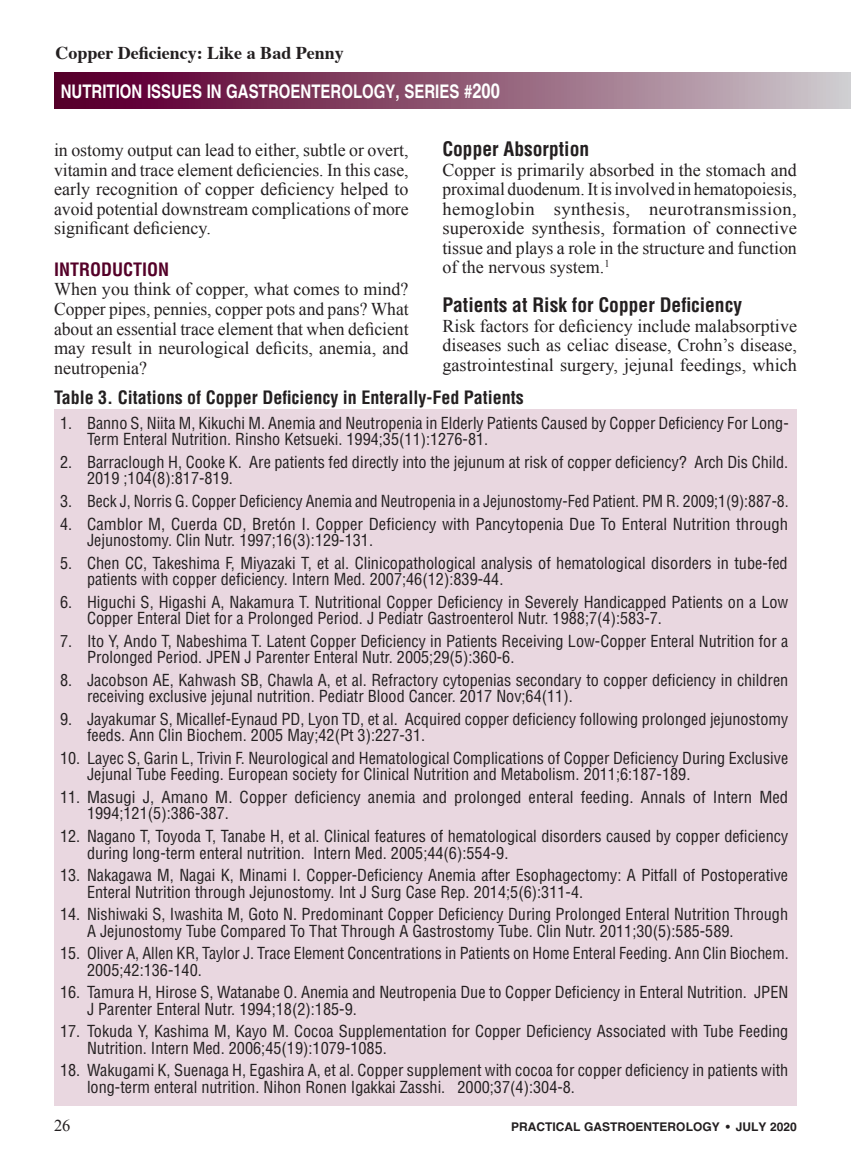
<style>
.page{position:relative;width:851px;height:1161px;background:#fff}
.page>*{position:absolute;margin:0;border:0;box-sizing:border-box;transform-origin:0 0}
.t1{font:700 condensed 19.5px "Helvetica";color:#231f20}
.t2{font:700 18.75px "Helvetica";color:#fff;scale:.8 1}
.t3{font:18px/19.5px "Times New Roman";color:#231f20;text-align:justify}
.t4{font:700 condensed 18px "Helvetica";color:#231f20}
.t5{font:700 18px "Times";color:#231f20}
.t6{font:700 condensed 18px "Helvetica";color:#540028}
.t7{font:16.5px "Times New Roman";color:#231f20}
.t8{font:condensed 16.2px/16.5px "Helvetica";color:#231f20}
.t9{font:700 12px "Helvetica";color:#231f20}
.s1{font-size:20.7px}
</style>
<div class="page">
<div style="left:54px;top:73px;width:796px;height:36px;background:linear-gradient(to right,#540023,#ccc6c9)"></div>
<div style="left:54px;top:410px;width:742px;height:696px;background:#e9d7e0"></div>
<p class="t5" style="left:56px;top:35px;width:290px">Copper Deficiency: Like a Bad Penny</p>
<p class="t2" style="left:61px;top:79px;width:550px">NUTRITION ISSUES IN GASTROENTEROLOGY, SERIES #<span class="s1">200</span></p>
<p class="t1" style="left:442px;top:137px;width:148px">Copper Absorption</p>
<p class="t3" style="left:442px;top:159px;width:356px">Copper is primarily absorbed in the stomach and proximal duodenum. It is involved in hematopoiesis, hemoglobin synthesis, neurotransmission, superoxide synthesis, formation of connective tissue and plays a role in the structure and function of the nervous system.<sup>1</sup></p>
<p class="t1" style="left:442px;top:293px;width:301px">Patients at Risk for Copper Deficiency</p>
<p class="t3" style="left:442px;top:315px;width:356px">Risk factors for deficiency include malabsorptive diseases such as celiac disease, Crohn’s disease, gastrointestinal surgery, jejunal feedings, which</p>
<p class="t4" style="left:54px;top:386px;width:471px">Table 3. Citations of Copper Deficiency in Enterally-Fed Patients</p>
<p class="t8" style="left:87px;top:415px;width:703px;text-indent:-27px">1. Banno S, Niita M, Kikuchi M. Anemia and Neutropenia in Elderly Patients Caused by Copper Deficiency For Long-<br>Term Enteral Nutrition. Rinsho Ketsueki. 1994;35(11):1276-81.</p>
<p class="t8" style="left:87px;top:454px;width:702px;text-indent:-27px">2. Barraclough H, Cooke K. Are patients fed directly into the jejunum at risk of copper deficiency? Arch Dis Child.<br>2019 ;104(8):817-819.</p>
<p class="t8" style="left:60px;top:493px;width:730px">3. Beck J, Norris G. Copper Deficiency Anemia and Neutropenia in a Jejunostomy-Fed Patient. PM R. 2009;1(9):887-8.</p>
<p class="t8" style="left:87px;top:515px;width:702px;text-indent:-27px">4. Camblor M, Cuerda CD, Bretón I. Copper Deficiency with Pancytopenia Due To Enteral Nutrition through<br>Jejunostomy. Clin Nutr. 1997;16(3):129-131.</p>
<p class="t8" style="left:87px;top:554px;width:702px;text-indent:-27px">5. Chen CC, Takeshima F, Miyazaki T, et al. Clinicopathological analysis of hematological disorders in tube-fed patients with copper deficiency. Intern Med. 2007;46(12):839-44.</p>
<p class="t8" style="left:87px;top:593px;width:702px;text-indent:-27px">6. Higuchi S, Higashi A, Nakamura T. Nutritional Copper Deficiency in Severely Handicapped Patients on a Low<br>Copper Enteral Diet for a Prolonged Period. J Pediatr Gastroenterol Nutr. 1988;7(4):583-7.</p>
<p class="t8" style="left:87px;top:632px;width:702px;text-indent:-27px">7. Ito Y, Ando T, Nabeshima T. Latent Copper Deficiency in Patients Receiving Low-Copper Enteral Nutrition for a<br>Prolonged Period. JPEN J Parenter Enteral Nutr. 2005;29(5):360-6.</p>
<p class="t8" style="left:87px;top:672px;width:702px;text-indent:-27px">8. Jacobson AE, Kahwash SB, Chawla A, et al. Refractory cytopenias secondary to copper deficiency in children receiving exclusive jejunal nutrition. Pediatr Blood Cancer. 2017 Nov;64(11).</p>
<p class="t8" style="left:87px;top:711px;width:702px;text-indent:-27px">9. Jayakumar S, Micallef-Eynaud PD, Lyon TD, et al. Acquired copper deficiency following prolonged jejunostomy feeds. Ann Clin Biochem. 2005 May;42(Pt 3):227-31.</p>
<p class="t8" style="left:87px;top:750px;width:702px;text-indent:-27px">10. Layec S, Garin L, Trivin F. Neurological and Hematological Complications of Copper Deficiency During Exclusive<br>Jejunal Tube Feeding. European society for Clinical Nutrition and Metabolism. 2011;6:187-189.</p>
<p class="t8" style="left:87px;top:789px;width:702px;text-indent:-27px">11. Masugi J, Amano M. Copper deficiency anemia and prolonged enteral feeding. Annals of Intern Med<br>1994;121(5):386-387.</p>
<p class="t8" style="left:87px;top:828px;width:702px;text-indent:-27px">12. Nagano T, Toyoda T, Tanabe H, et al. Clinical features of hematological disorders caused by copper deficiency during long-term enteral nutrition. Intern Med. 2005;44(6):554-9.</p>
<p class="t8" style="left:87px;top:867px;width:702px;text-indent:-27px">13. Nakagawa M, Nagai K, Minami I. Copper-Deficiency Anemia after Esophagectomy: A Pitfall of Postoperative<br>Enteral Nutrition through Jejunostomy. Int J Surg Case Rep. 2014;5(6):311-4.</p>
<p class="t8" style="left:87px;top:906px;width:702px;text-indent:-27px">14. Nishiwaki S, Iwashita M, Goto N. Predominant Copper Deficiency During Prolonged Enteral Nutrition Through<br>A Jejunostomy Tube Compared To That Through A Gastrostomy Tube. Clin Nutr. 2011;30(5):585-589.</p>
<p class="t8" style="left:87px;top:945px;width:703px;text-indent:-27px">15. Oliver A, Allen KR, Taylor J. Trace Element Concentrations in Patients on Home Enteral Feeding. Ann Clin Biochem.<br>2005;42:136-140.</p>
<p class="t8" style="left:87px;top:984px;width:702px;text-indent:-27px">16. Tamura H, Hirose S, Watanabe O. Anemia and Neutropenia Due to Copper Deficiency in Enteral Nutrition. JPEN<br>J Parenter Enteral Nutr. 1994;18(2):185-9.</p>
<p class="t8" style="left:87px;top:1023px;width:702px;text-indent:-27px">17. Tokuda Y, Kashima M, Kayo M. Cocoa Supplementation for Copper Deficiency Associated with Tube Feeding<br>Nutrition. Intern Med. 2006;45(19):1079-1085.</p>
<p class="t8" style="left:87px;top:1062px;width:702px;text-indent:-27px">18. Wakugami K, Suenaga H, Egashira A, et al. Copper supplement with cocoa for copper deficiency in patients with long-term enteral nutrition. Nihon Ronen Igakkai Zasshi. 2000;37(4):304-8.</p>
<p class="t3" style="left:54px;top:140px;width:356px">in ostomy output can lead to either, subtle or overt, vitamin and trace element deficiencies. In this case, early recognition of copper deficiency helped to avoid potential downstream complications of more significant deficiency.</p>
<p class="t6" style="left:54px;top:258px;width:117px">INTRODuCTION</p>
<p class="t3" style="left:54px;top:279px;width:356px">When you think of copper, what comes to mind?<br>Copper pipes, pennies, copper pots and pans? What about an essential trace element that when deficient may result in neurological deficits, anemia, and neutropenia?</p>
<p class="t7" style="left:54px;top:1114px;width:18px">26</p>
<p class="t9" style="left:511px;top:1119px;width:287px">PRACTICAL GASTROENTEROLOGY • JULY 2020</p>
</div>
